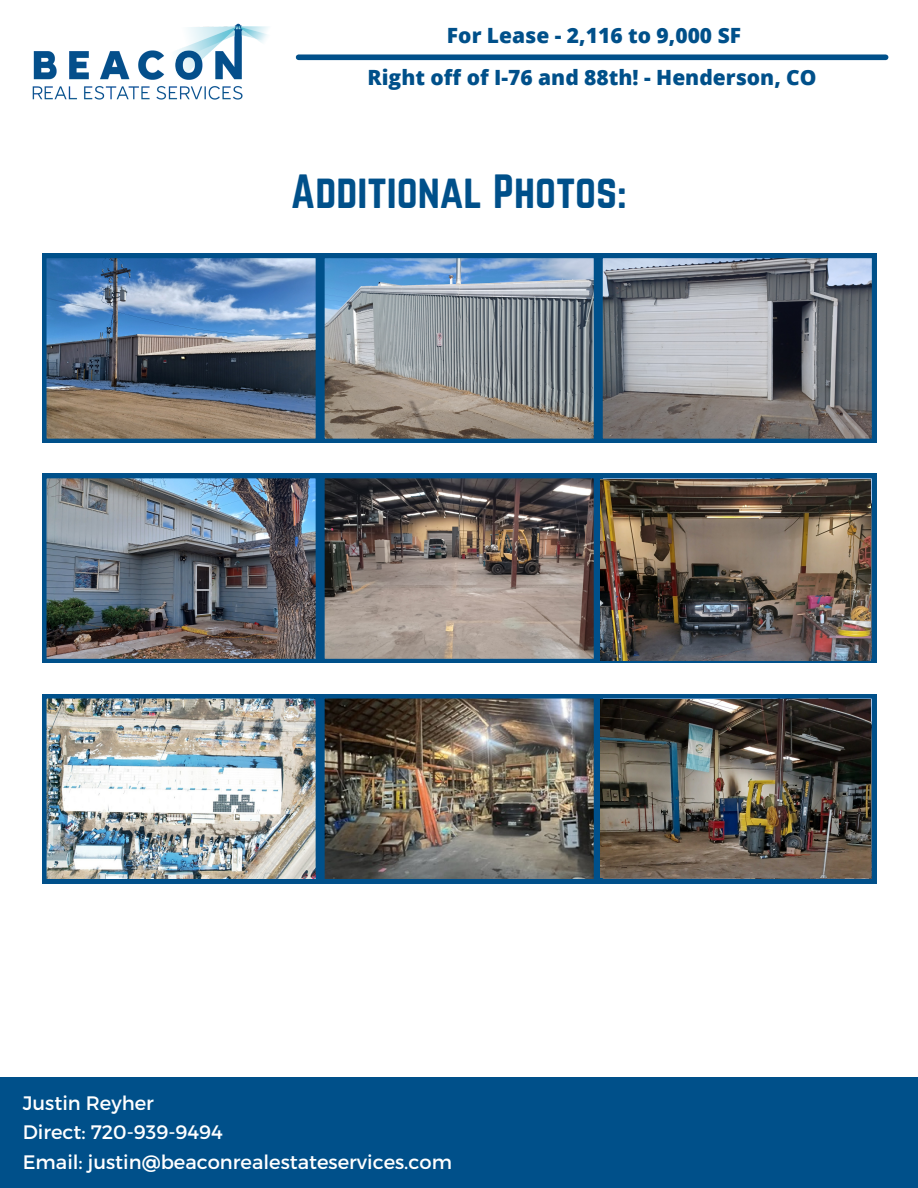
<style>
.page{position:relative;width:918px;height:1188px;background:#fff}
.page>*{position:absolute;margin:0;border:0;box-sizing:border-box;transform-origin:0 0}
.t1{font:42px "Norwester";color:#00508a}
.t2{font:800 21px "Open Sans";color:#00508a}
.t3{font:19.5px "Montserrat";color:#fff}
</style>
<div class="page">
<div style="left:0;top:1077px;width:918px;height:111px;background:#00508a"></div>
<img style="left:32px;top:23px;width:236px;height:77px">
<div style="left:299px;top:54px;width:587px;height:6px;background:#00508a"></div>
<img style="left:42px;top:254px;width:278px;height:189px">
<svg style="left:598px;top:254px;width:278px;height:189px"></svg>
<svg style="left:320px;top:254px;width:278px;height:189px"></svg>
<img style="left:42px;top:474px;width:278px;height:189px">
<svg style="left:598px;top:474px;width:278px;height:189px"></svg>
<svg style="left:320px;top:474px;width:278px;height:189px"></svg>
<img style="left:42px;top:694px;width:278px;height:189px">
<svg style="left:598px;top:694px;width:278px;height:189px"></svg>
<img style="left:320px;top:694px;width:278px;height:189px">
<img style="left:601px;top:699px;width:269px;height:178px">
<img style="left:601px;top:479px;width:270px;height:181px">
<p class="t2" style="left:447px;top:21px;width:296px">For Lease - 2,116 to 9,000 SF</p>
<p class="t2" style="left:368px;top:63px;width:450px">Right off of I-76 and 88th! - Henderson, CO</p>
<p class="t1" style="left:291px;top:166px;width:338px">Additional Photos:</p>
<p class="t3" style="left:23px;top:1090px;width:133px">Justin Reyher</p>
<p class="t3" style="left:23px;top:1120px;width:202px">Direct: 720-939-9494</p>
<p class="t3" style="left:23px;top:1149px;width:431px">Email: justin@beaconrealestateservices.com</p>
</div>
